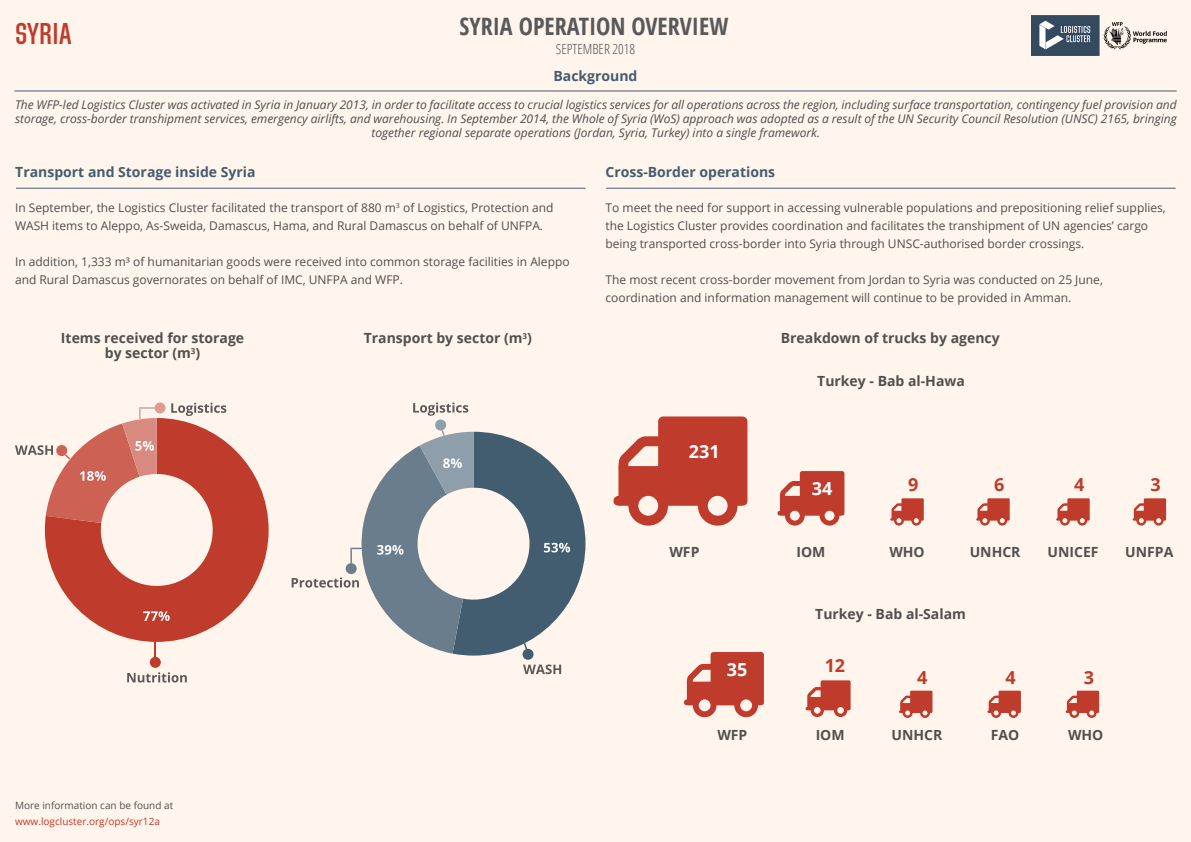
<style>
.page{position:relative;width:1191px;height:842px;background:#fff5ec}
.page>*{position:absolute;margin:0;border:0;box-sizing:border-box;transform-origin:0 0}
.t1{font:30px "Directors Gothic 220 S Bd";color:#c03b29}
.t2{font:700 condensed 24px "Open Sans";color:#58595b}
.t3{font:700 18px "Open Sans";color:#c03b29}
.t4{font:700 18px "Open Sans";color:#fff}
.t5{font:700 14px/15px "Open Sans";color:#50504f;text-align:center}
.t6{font:700 14px "Open Sans";color:#435d70}
.t7{font:300 condensed 14px "Open Sans";color:#4d4d4f}
.t8{font:12px/18px "Open Sans";color:#4d4d4f}
.t9{font:italic 12px/14.4px "Open Sans";color:#4d4d4f;text-align:center}
.t10{font:10px "Open Sans";color:#bf3b2b}
.t11{font:10px "Open Sans";color:#4f4f4f}
</style>
<div class="page">
<hr style="left:14px;top:90px;width:1162px;height:1px;background:#435d70">
<hr style="left:16px;top:188px;width:569px;height:1px;background:#435d70">
<hr style="left:606px;top:188px;width:569px;height:1px;background:#435d70">
<img style="left:1031px;top:15px;width:136px;height:41px">
<svg style="left:613px;top:416px;width:134px;height:110px"></svg>
<svg style="left:777px;top:471px;width:67px;height:55px"></svg>
<svg style="left:1056px;top:498px;width:33px;height:28px"></svg>
<svg style="left:1132px;top:498px;width:34px;height:28px"></svg>
<svg style="left:890px;top:498px;width:33px;height:28px"></svg>
<svg style="left:976px;top:498px;width:33px;height:28px"></svg>
<svg style="left:899px;top:691px;width:33px;height:27px"></svg>
<svg style="left:987px;top:691px;width:34px;height:27px"></svg>
<svg style="left:1065px;top:691px;width:34px;height:27px"></svg>
<svg style="left:684px;top:652px;width:80px;height:65px"></svg>
<svg style="left:805px;top:680px;width:45px;height:37px"></svg>
<svg style="left:45px;top:442px;width:224px;height:200px;fill:#bf3b2b"></svg>
<svg style="left:155px;top:641px;width:1px;height:16px"></svg>
<div style="left:150px;top:657px;width:11px;height:11px;background:#bf3b2b;border-radius:50%"></div>
<svg style="left:143px;top:611px;width:27px;height:10px"></svg>
<svg style="left:15px;top:402px;width:211px;height:121px"></svg>
<svg style="left:127px;top:672px;width:60px;height:10px"></svg>
<svg style="left:292px;top:402px;width:293px;height:272px"></svg>
<h1 class="t1" style="left:15px;top:18px;width:58px">SYRIA</h1>
<h2 class="t2" style="left:459px;top:10px;width:270px">SYRIA OPERATION OVERVIEW</h2>
<p class="t7" style="left:556px;top:40px;width:81px">SEPTEMBER 2018</p>
<p class="t6" style="left:553px;top:66px;width:85px">Background</p>
<p class="t9" style="left:15px;top:97px;width:1163px">The WFP-led Logistics Cluster was activated in Syria in January 2013, in order to facilitate access to crucial logistics services for all operations across the region, including surface transportation, contingency fuel provision and storage, cross-border transhipment services, emergency airlifts, and warehousing. In September 2014, the Whole of Syria (WoS) approach was adopted as a result of the UN Security Council Resolution (UNSC) 2165, bringing together regional separate operations (Jordan, Syria, Turkey) into a single framework.</p>
<p class="t6" style="left:15px;top:162px;width:242px">Transport and Storage inside Syria</p>
<p class="t6" style="left:605px;top:162px;width:171px">Cross-Border operations</p>
<p class="t8" style="left:15px;top:198px;width:540px">In September, the Logistics Cluster facilitated the transport of 880 m<sup>3</sup> of Logistics, Protection and<br>WASH items to Aleppo, As-Sweida, Damascus, Hama, and Rural Damascus on behalf of UNFPA.</p>
<p class="t8" style="left:15px;top:252px;width:556px">In addition, 1,333 m³ of humanitarian goods were received into common storage facilities in Aleppo and Rural Damascus governorates on behalf of IMC, UNFPA and WFP.</p>
<p class="t5" style="left:61px;top:330px;width:185px">Items received for storage by sector (m<sup>3</sup>)</p>
<p class="t5" style="left:364px;top:330px;width:170px">Transport by sector (m<sup>3</sup>)</p>
<p class="t11" style="left:15px;top:798px;width:160px">More information can be found at</p>
<p class="t10" style="left:15px;top:815px;width:146px">www.logcluster.org/ops/syr12a</p>
<p class="t8" style="left:605px;top:198px;width:562px">To meet the need for support in accessing vulnerable populations and prepositioning relief supplies, the Logistics Cluster provides coordination and facilitates the transhipment of UN agencies’ cargo being transported cross-border into Syria through UNSC-authorised border crossings.</p>
<p class="t8" style="left:605px;top:270px;width:499px">The most recent cross-border movement from Jordan to Syria was conducted on 25 June, coordination and information management will continue to be provided in Amman.</p>
<h3 class="t4" style="left:689px;top:439px;width:32px">231</h3>
<p class="t5" style="left:781px;top:330px;width:220px">Breakdown of trucks by agency</p>
<p class="t5" style="left:817px;top:374px;width:149px">Turkey - Bab al-Hawa</p>
<h3 class="t3" style="left:908px;top:472px;width:12px">9</h3>
<h3 class="t3" style="left:994px;top:472px;width:12px">6</h3>
<h3 class="t3" style="left:1150px;top:472px;width:12px">3</h3>
<h3 class="t4" style="left:811px;top:476px;width:22px">34</h3>
<h3 class="t3" style="left:1074px;top:472px;width:12px">4</h3>
<p class="t5" style="left:669px;top:544px;width:32px">WFP</p>
<p class="t5" style="left:796px;top:544px;width:30px">IOM</p>
<p class="t5" style="left:889px;top:544px;width:37px">WHO</p>
<p class="t5" style="left:969px;top:544px;width:52px">UNHCR</p>
<p class="t5" style="left:1047px;top:544px;width:53px">UNICEF</p>
<p class="t5" style="left:1125px;top:544px;width:50px">UNFPA</p>
<p class="t5" style="left:815px;top:606px;width:152px">Turkey - Bab al-Salam</p>
<h3 class="t4" style="left:727px;top:657px;width:22px">35</h3>
<h3 class="t3" style="left:824px;top:653px;width:22px">12</h3>
<h3 class="t3" style="left:917px;top:664px;width:12px">4</h3>
<h3 class="t3" style="left:1005px;top:664px;width:12px">4</h3>
<h3 class="t3" style="left:1083px;top:664px;width:12px">3</h3>
<p class="t5" style="left:717px;top:727px;width:32px">WFP</p>
<p class="t5" style="left:815px;top:727px;width:30px">IOM</p>
<p class="t5" style="left:891px;top:727px;width:52px">UNHCR</p>
<p class="t5" style="left:990px;top:727px;width:30px">FAO</p>
<p class="t5" style="left:1068px;top:727px;width:37px">WHO</p>
</div>
